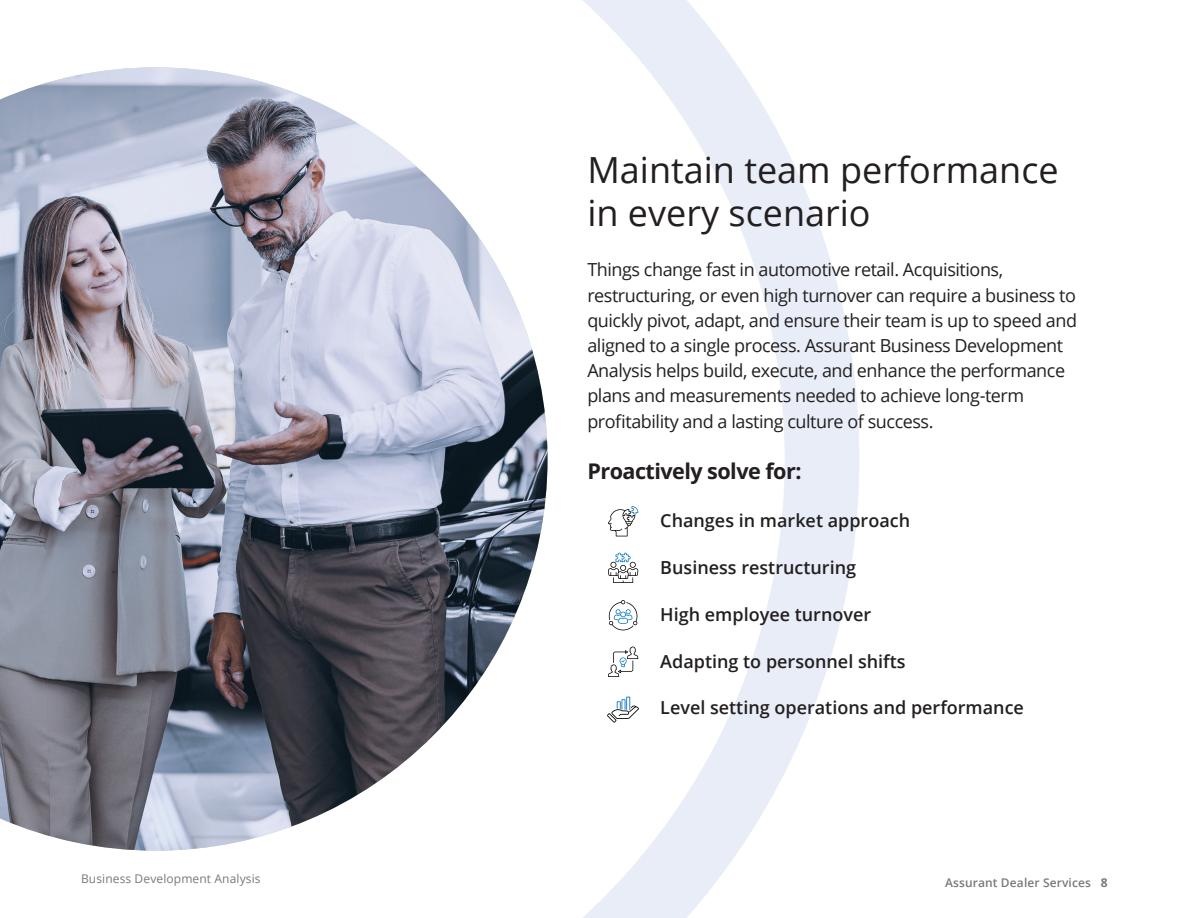
<style>
.page{position:relative;width:1188px;height:918px;background:#fff}
.page>*{position:absolute;margin:0;border:0;box-sizing:border-box;transform-origin:0 0}
.t1{font:36px/43.2px "Open Sans";color:#231f20}
.t2{font:700 21.6px "Open Sans";letter-spacing:-.025em;color:#231f20}
.t3{font:18px/25.2px "Open Sans";letter-spacing:-.025em;color:#231f20}
.t4{font:600 18px "Open Sans";color:#231f20}
.t5{font:12px "Open Sans";letter-spacing:.01em;color:#78797a}
.t6{font:600 12px "Open Sans";letter-spacing:.01em;color:#78797a}
.s1{font-weight:700}
</style>
<div class="page">
<svg style="left:583px;top:0;width:276px;height:918px"></svg>
<img style="left:0;top:67px;width:548px;height:784px">
<svg style="left:609px;top:600px;width:28px;height:30px"></svg>
<svg style="left:608px;top:553px;width:30px;height:30px"></svg>
<svg style="left:608px;top:647px;width:30px;height:30px"></svg>
<svg style="left:607px;top:697px;width:32px;height:26px"></svg>
<svg style="left:608px;top:506px;width:30px;height:30px"></svg>
<h1 class="t1" style="left:587px;top:147px;width:473px">Maintain team performance in every scenario</h1>
<p class="t3" style="left:587px;top:257px;width:491px">Things change fast in automotive retail. Acquisitions, restructuring, or even high turnover can require a business to quickly pivot, adapt, and ensure their team is up to speed and aligned to a single process. Assurant Business Development Analysis helps build, execute, and enhance the performance plans and measurements needed to achieve long-term profitability and a lasting culture of success.</p>
<p class="t2" style="left:587px;top:456px;width:216px">Proactively solve for:</p>
<p class="t4" style="left:660px;top:508px;width:251px">Changes in market approach</p>
<p class="t4" style="left:660px;top:555px;width:197px">Business restructuring</p>
<p class="t4" style="left:660px;top:602px;width:212px">High employee turnover</p>
<p class="t4" style="left:660px;top:649px;width:247px">Adapting to personnel shifts</p>
<p class="t4" style="left:660px;top:696px;width:365px">Level setting operations and performance</p>
<p class="t5" style="left:81px;top:871px;width:181px">Business Development Analysis</p>
<p class="t6" style="left:945px;top:874px;width:164px">Assurant Dealer Services <span class="s1">8</span></p>
</div>
